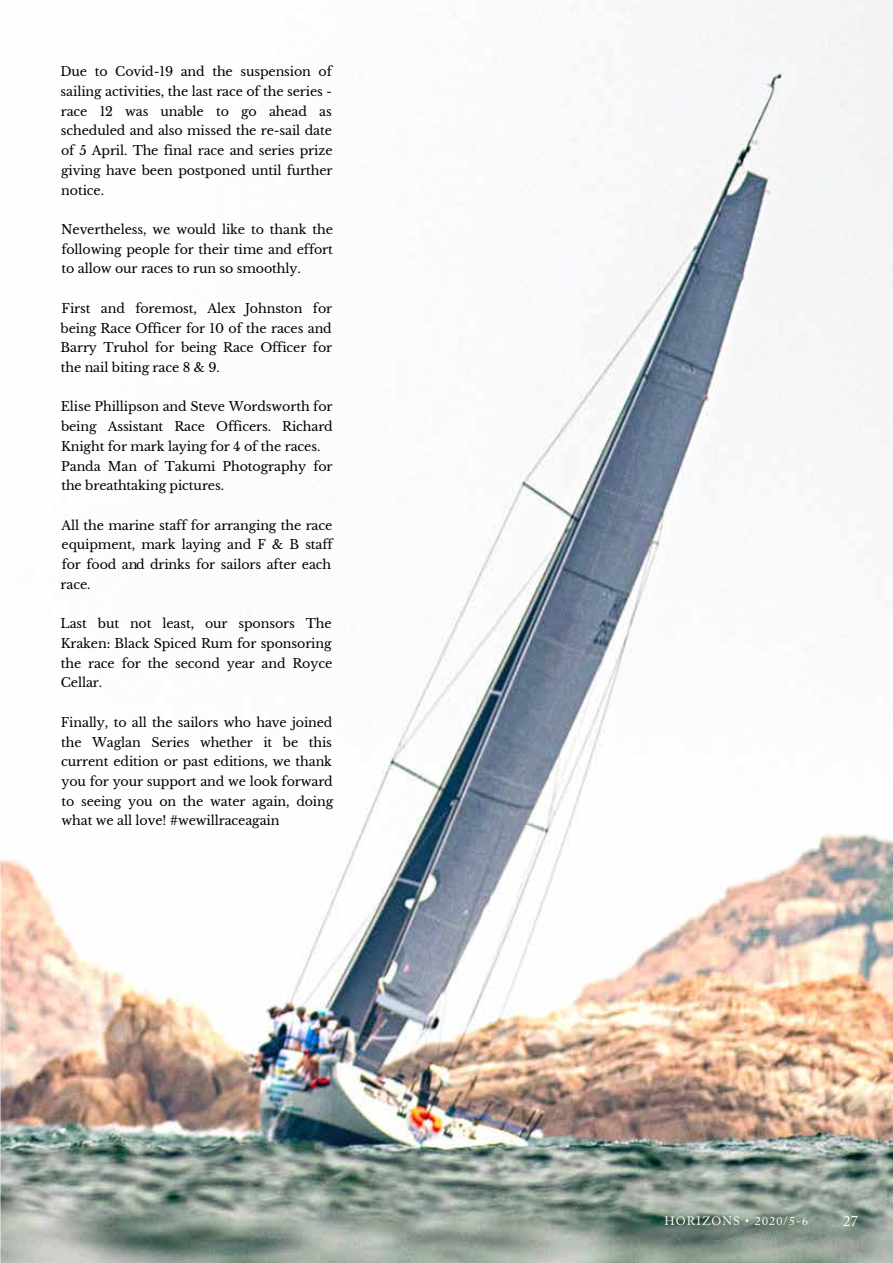
<style>
.page{position:relative;width:893px;height:1263px;background:#fff}
.page>*{position:absolute;margin:0;border:0;box-sizing:border-box;transform-origin:0 0}
.t1{font:15px "Adobe Caslon Pro";color:#fff}
.t2{font:12.6px/19.6px "Libre Baskerville";letter-spacing:-.01em;color:#000;text-align:justify}
.t3{font:12px "Adobe Caslon Pro";letter-spacing:.1em;color:#fff}
</style>
<div class="page">
<img style="left:1px;top:0;width:892px;height:1263px">
<img style="left:0;top:0;width:1px;height:1263px">
<p class="t2" style="left:61px;top:62px;width:274px">Due to Covid-19 and the suspension of sailing activities, the last race of the series - race 12 was unable to go ahead as scheduled and also missed the re-sail date of 5 April. The final race and series prize giving have been postponed until further notice.</p>
<p class="t2" style="left:61px;top:220px;width:273px">Nevertheless, we would like to thank the following people for their time and effort to allow our races to run so smoothly.</p>
<p class="t2" style="left:61px;top:298px;width:273px">First and foremost, Alex Johnston for being Race Officer for 10 of the races and Barry Truhol for being Race Officer for the nail biting race 8 &amp; 9.</p>
<p class="t2" style="left:61px;top:397px;width:273px;text-align:left">Elise Phillipson and Steve Wordsworth for being Assistant Race Officers. Richard Knight for mark laying for 4 of the races.<br>Panda Man of Takumi Photography for the breathtaking pictures.</p>
<p class="t2" style="left:61px;top:515px;width:274px">All the marine staff for arranging the race equipment, mark laying and F &amp; B staff for food and drinks for sailors after each race.</p>
<p class="t2" style="left:61px;top:614px;width:273px">Last but not least, our sponsors The Kraken: Black Spiced Rum for sponsoring the race for the second year and Royce Cellar.</p>
<p class="t2" style="left:61px;top:712px;width:274px">Finally, to all the sailors who have joined the Waglan Series whether it be this current edition or past editions, we thank you for your support and we look forward to seeing you on the water again, doing what we all love! #wewillraceagain</p>
<p class="t3" style="left:664px;top:1214px;width:145px">HORIZONS • 2020/5-6</p>
<p class="t1" style="left:843px;top:1212px;width:16px">27</p>
</div>
